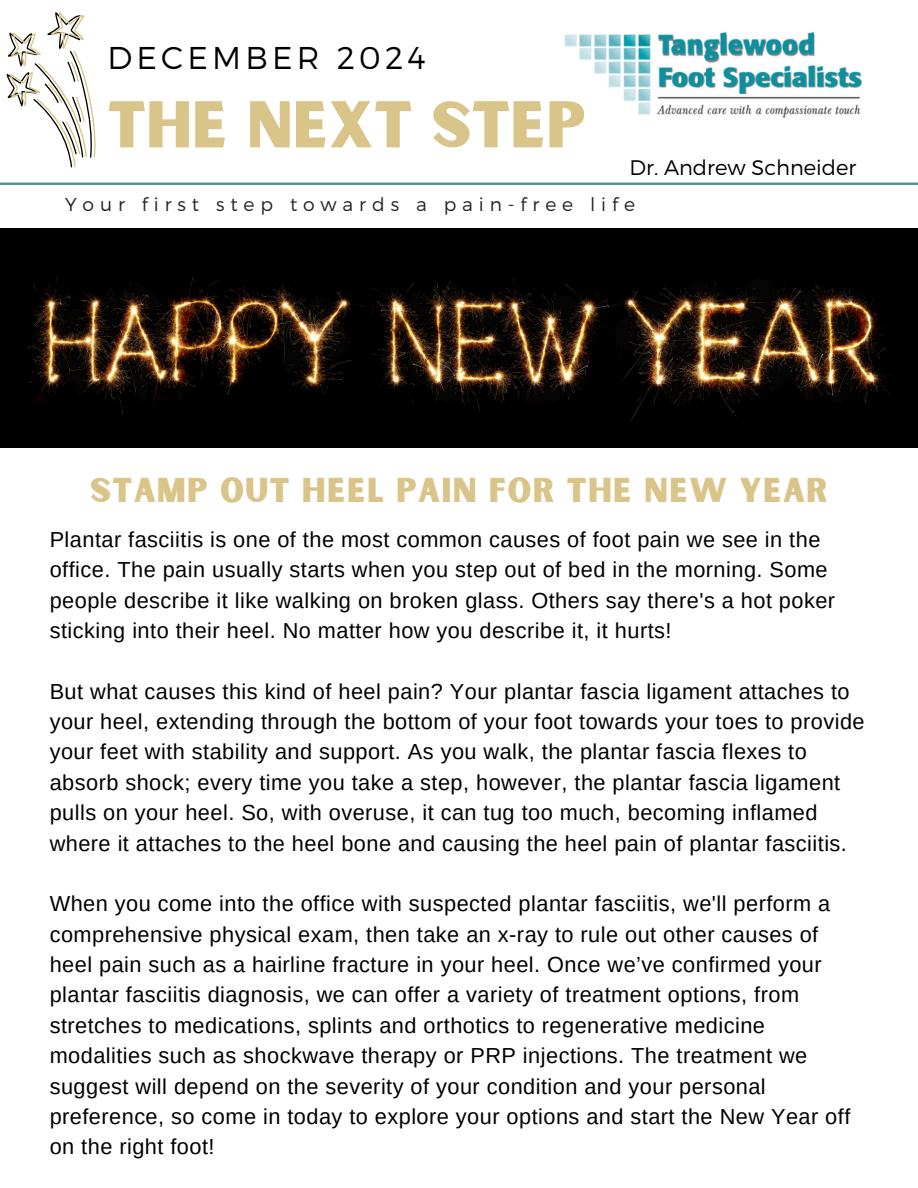
<style>
.page{position:relative;width:918px;height:1188px;background:#fff}
.page>*{position:absolute;margin:0;border:0;box-sizing:border-box;transform-origin:0 0}
.t1{font:63px "Sunborn Sans One";color:#d9c589}
.t2{font:33px "Sunborn Sans One";letter-spacing:.035em;color:#d9c589}
.t3{font:300 31.5px "Montserrat";letter-spacing:.135em;color:#000}
.t4{font:21.75px/30.3px "Arimo";letter-spacing:.02em;color:#000}
.t5{font:300 21px "Montserrat";color:#000}
.t6{font:300 18.6px "Montserrat";letter-spacing:.315em;color:#222}
</style>
<div class="page">
<img style="left:564px;top:32px;width:298px;height:86px">
<svg style="left:0;top:182px;width:918px;height:3px;background:#71a2ab"></svg>
<img style="left:0;top:229px;width:918px;height:219px">
<svg style="left:7px;top:12px;width:89px;height:155px"></svg>
<h4 class="t3" style="left:107px;top:37px;width:320px">DECEMBER 2024</h4>
<p class="t1" style="left:107px;top:84px;width:480px">THE NEXT STEP</p>
<p class="t5" style="left:630px;top:154px;width:228px">Dr. Andrew Schneider</p>
<p class="t6" style="left:65px;top:192px;width:572px">Your first step towards a pain-free life</p>
<h1 class="t2" style="left:90px;top:469px;width:739px">STAMP OUT HEEL PAIN FOR THE NEW YEAR</h1>
<p class="t4" style="left:50px;top:524px;width:787px">Plantar fasciitis is one of the most common causes of foot pain we see in the office. The pain usually starts when you step out of bed in the morning. Some people describe it like walking on broken glass. Others say there's a hot poker sticking into their heel. No matter how you describe it, it hurts!</p>
<p class="t4" style="left:50px;top:676px;width:816px">But what causes this kind of heel pain? Your plantar fascia ligament attaches to your heel, extending through the bottom of your foot towards your toes to provide your feet with stability and support. As you walk, the plantar fascia flexes to absorb shock; every time you take a step, however, the plantar fascia ligament pulls on your heel. So, with overuse, it can tug too much, becoming inflamed where it attaches to the heel bone and causing the heel pain of plantar fasciitis.</p>
<h2 class="t4" style="left:50px;top:889px;width:802px">When you come into the office with suspected plantar fasciitis, we'll perform a comprehensive physical exam, then take an x-ray to rule out other causes of heel pain such as a hairline fracture in your heel. Once we’ve confirmed your plantar fasciitis diagnosis, we can offer a variety of treatment options, from stretches to medications, splints and orthotics to regenerative medicine modalities such as shockwave therapy or PRP injections. The treatment we suggest will depend on the severity of your condition and your personal preference, so come in today to explore your options and start the New Year off on the right foot!</h2>
</div>
